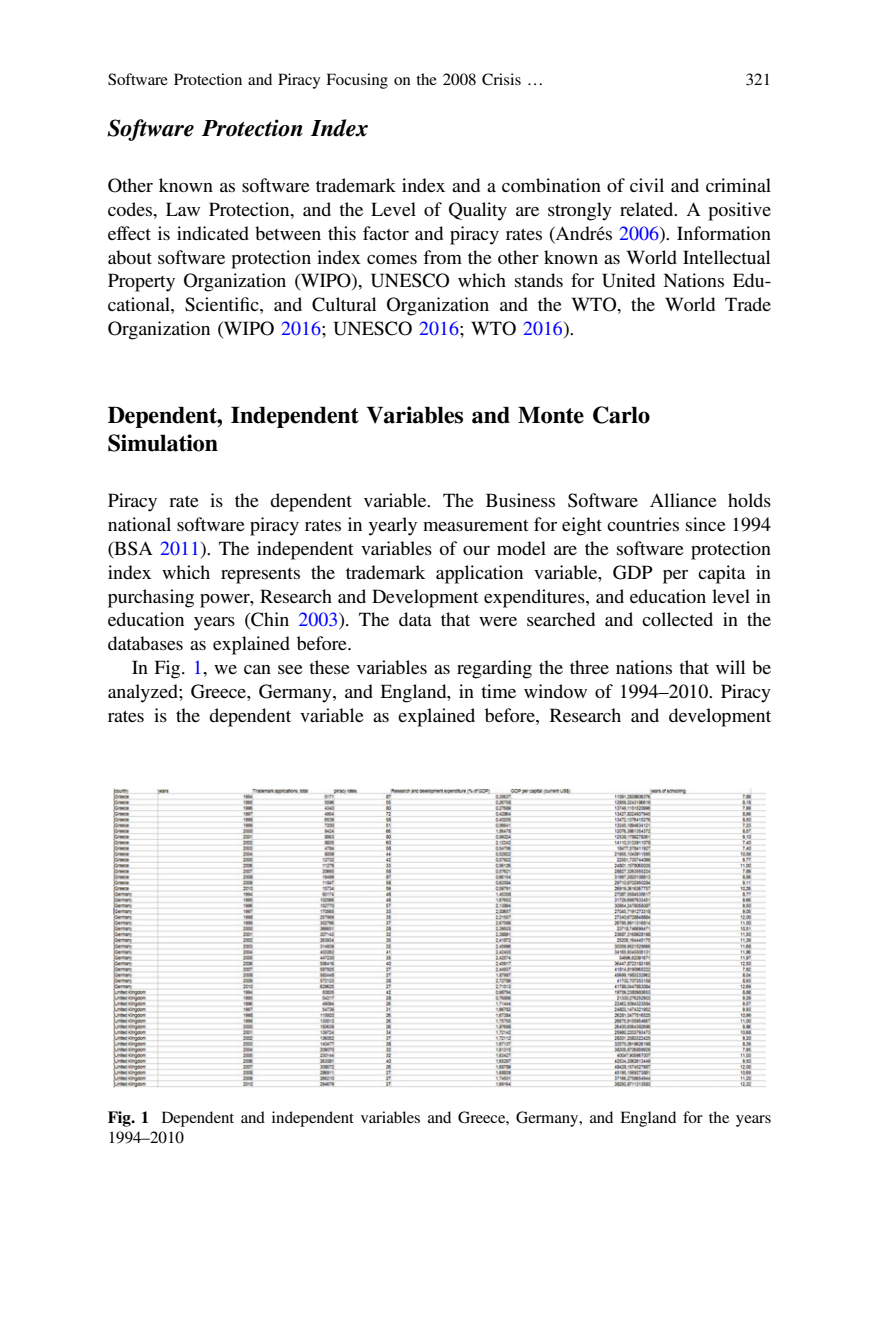
<style>
.page{position:relative;width:879px;height:1333px;background:#fff}
.page>*{position:absolute;margin:0;border:0;box-sizing:border-box;transform-origin:0 0}
.t1{font:700 24px/27.8px "Dqppkx Xqggwl Gksjyb STIX";color:#000}
.t2{font:italic 700 24px "Vttggy Xhcwhq Qmkrtg STIX";color:#000}
.t3{font:20px/24px "Lwjkps Fhhddx Brtgjg STIX";color:#000;text-align:justify}
.t4{font:17px/20px "Lwjkps Fhhddx Brtgjg STIX";color:#000}
.s1{font-family:"Ymncqs Pptjld Rgnbsl STIX"}
.s2{color:#00f}
.s3{font-family:"Jscwbc Mybjhj Lcssth STIX Regular+fb"}
.s4{font-family:"Dqppkx Xqggwl Gksjyb STIX";font-weight:700}
</style>
<div class="page">
<img style="left:113px;top:788px;width:653px;height:299px">
<p class="t4" style="left:108px;top:69px;width:438px">Software Protection and Piracy Focusing on the 2008 Crisis <span class="s1">…</span></p>
<p class="t4" style="left:746px;top:69px;width:27px">321</p>
<p class="t2" style="left:108px;top:112px;width:262px">Software Protection Index</p>
<p class="t3" style="left:108px;top:172px;width:665px">Other known as software trademark index and a combination of civil and criminal codes, Law Protection, and the Level of Quality are strongly related. A positive effect is indicated between this factor and piracy rates (Andrés <span class="s2">2006</span>). Information about software protection index comes from the other known as World Intellectual Property Organization (WIPO), UNESCO which stands for United Nations Edu&shy;cational, Scienti<span class="s3">fi</span>c, and Cultural Organization and the WTO, the World Trade Organization (WIPO <span class="s2">2016</span>; UNESCO <span class="s2">2016</span>; WTO <span class="s2">2016</span>).</p>
<p class="t1" style="left:108px;top:399px;width:544px">Dependent, Independent Variables and Monte Carlo<br>Simulation</p>
<p class="t3" style="left:108px;top:487px;width:665px">Piracy rate is the dependent variable. The Business Software Alliance holds national software piracy rates in yearly measurement for eight countries since 1994 (BSA <span class="s2">2011</span>). The independent variables of our model are the software protection index which represents the trademark application variable, GDP per capita in purchasing power, Research and Development expenditures, and education level in education years (Chin <span class="s2">2003</span>). The data that were searched and collected in the databases as explained before.</p>
<p class="t3" style="left:108px;top:654px;width:665px;text-indent:24px">In Fig. <span class="s2">1</span>, we can see these variables as regarding the three nations that will be analyzed; Greece, Germany, and England, in time window of 1994<span class="s1">–</span>2010. Piracy rates is the dependent variable as explained before, Research and development</p>
<p class="t4" style="left:108px;top:1106px;width:665px"><span class="s4">Fig. 1</span> Dependent and independent variables and Greece, Germany, and England for the years<br>1994<span class="s1">–</span>2010</p>
</div>
